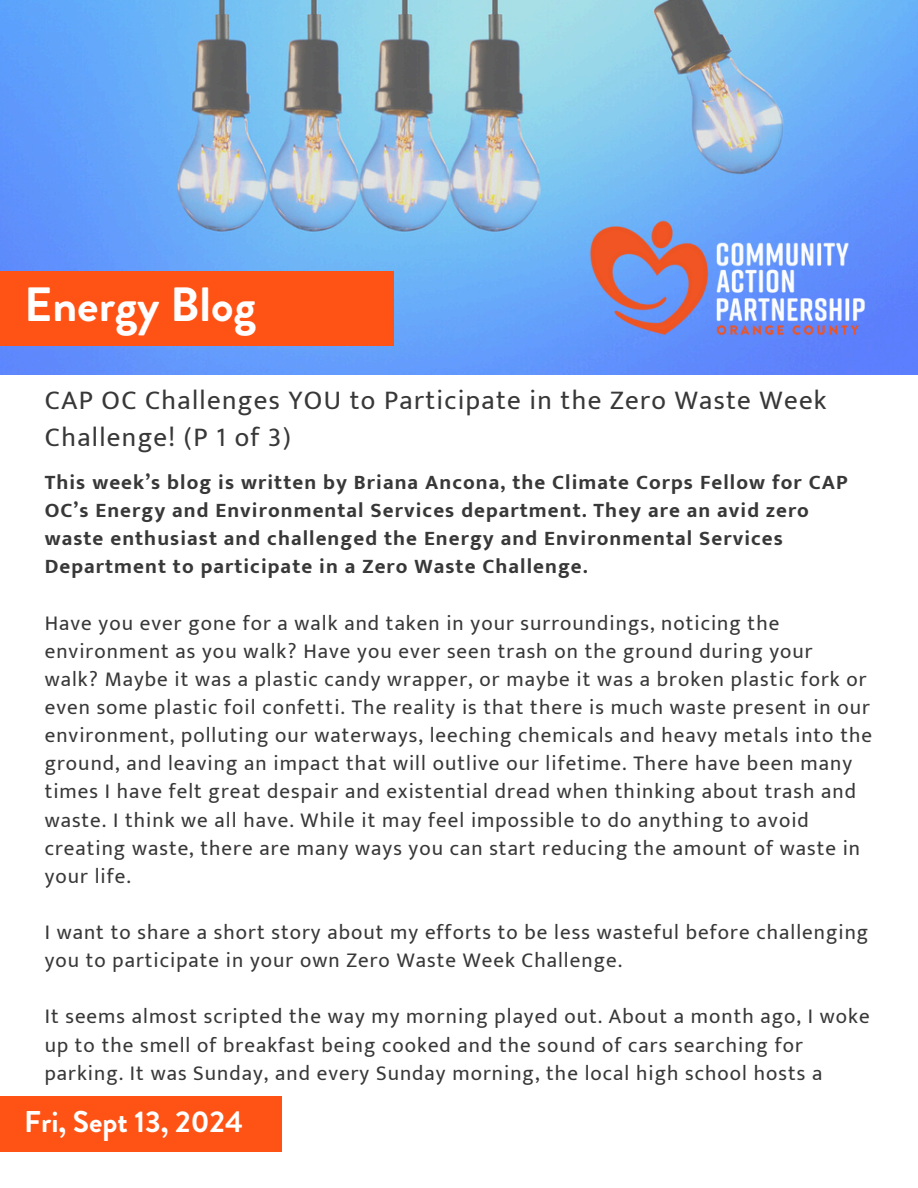
<style>
.page{position:relative;width:918px;height:1188px;background:#fff}
.page>*{position:absolute;margin:0;border:0;box-sizing:border-box;transform-origin:0 0}
.t1{font:700 48px "Brandon Grotesque";color:#fff}
.t2{font:700 30px "Brandon Grotesque";color:#fff}
.t3{font:27px/37.2px "Mukta";letter-spacing:.05em;color:#383838}
.t4{font:21px/28.2px "Mukta";letter-spacing:.05em;color:#383838}
.t5{font:700 21px/28.2px "Mukta";letter-spacing:.05em;color:#383838}
</style>
<div class="page">
<img style="left:0;top:0;width:918px;height:375px">
<div style="left:0;top:271px;width:393px;height:74px;background:#ff5315"></div>
<img style="left:561px;top:193px;width:332px;height:171px">
<div style="left:0;top:1096px;width:281px;height:55px;background:#ff5315"></div>
<h1 class="t1" style="left:24px;top:271px;width:233px">Energy Blog</h1>
<p class="t3" style="left:45px;top:381px;width:783px">CAP OC Challenges YOU to Participate in the Zero Waste Week<br>Challenge! (P 1 of 3)</p>
<p class="t5" style="left:45px;top:468px;width:805px">This week’s blog is written by Briana Ancona, the Climate Corps Fellow for CAP OC’s Energy and Environmental Services department. They are an avid zero waste enthusiast and challenged the Energy and Environmental Services Department to participate in a Zero Waste Challenge.</p>
<h3 class="t4" style="left:45px;top:608px;width:829px">Have you ever gone for a walk and taken in your surroundings, noticing the environment as you walk? Have you ever seen trash on the ground during your<br>walk? Maybe it was a plastic candy wrapper, or maybe it was a broken plastic fork or even some plastic foil confetti. The reality is that there is much waste present in our environment, polluting our waterways, leeching chemicals and heavy metals into the ground, and leaving an impact that will outlive our lifetime. There have been many times I have felt great despair and existential dread when thinking about trash and waste. I think we all have. While it may feel impossible to do anything to avoid creating waste, there are many ways you can start reducing the amount of waste in your life.</h3>
<h4 class="t4" style="left:45px;top:918px;width:825px">I want to share a short story about my efforts to be less wasteful before challenging you to participate in your own Zero Waste Week Challenge.</h4>
<p class="t4" style="left:45px;top:1002px;width:826px">It seems almost scripted the way my morning played out. About a month ago, I woke up to the smell of breakfast being cooked and the sound of cars searching for parking. It was Sunday, and every Sunday morning, the local high school hosts a</p>
<p class="t2" style="left:24px;top:1101px;width:220px">Fri, Sept 13, 2024</p>
</div>
